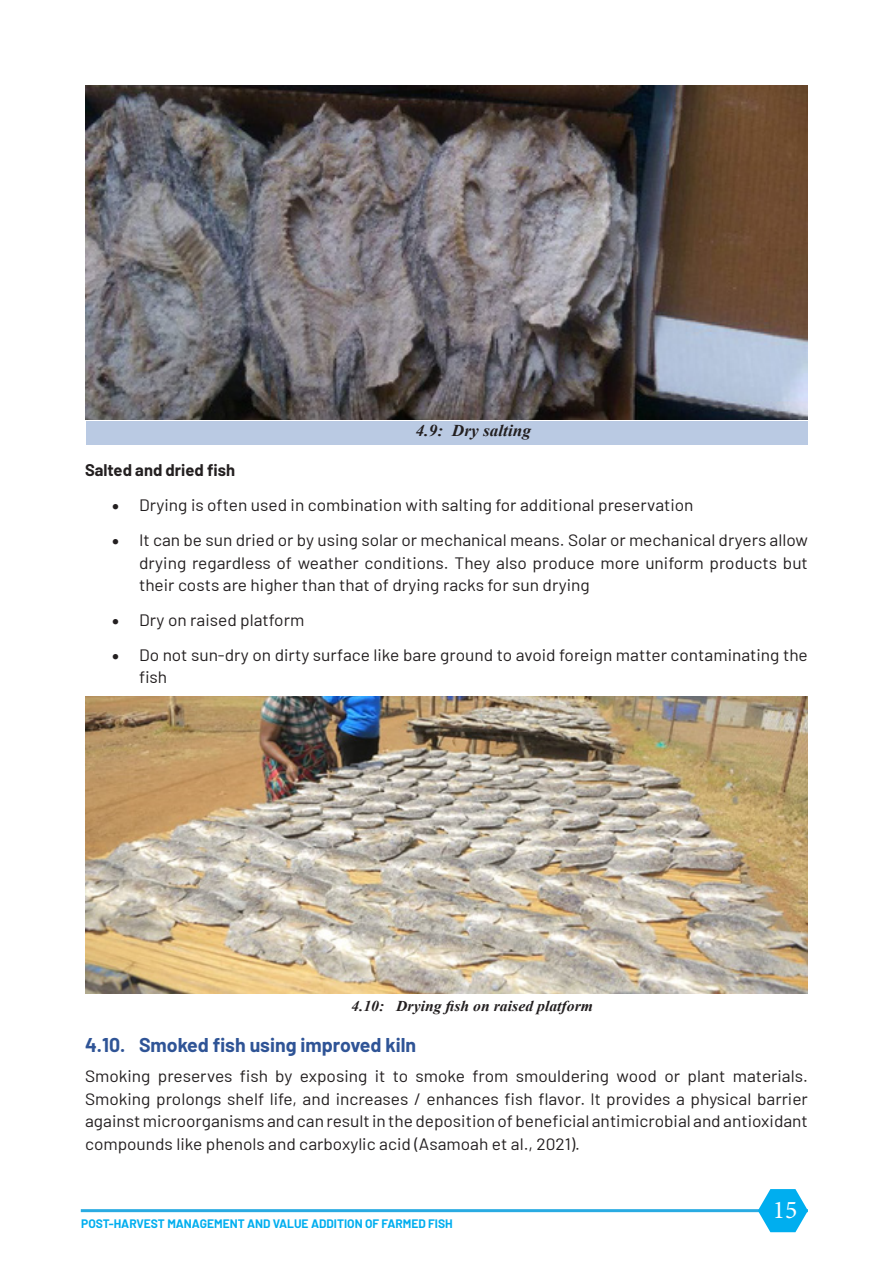
<style>
.page{position:relative;width:893px;height:1263px;background:#fff}
.page>*{position:absolute;margin:0;border:0;box-sizing:border-box;transform-origin:0 0}
.t1{font:25.5px "Minion Pro";color:#fff}
.Heading_2{font:700 19.5px "Barlow";color:#2f5496}
.Normal__Web{font:16.5px/22.5px "Barlow";color:#231f20;text-align:justify;scale:1.05 1}
.Normal__Web-2{font:700 16.5px "Barlow";color:#231f20}
.t2{font:italic 700 16.5px "Times New Roman";color:#231f20;scale:1.05 1}
.Normal__Web-3{font:italic 700 15px "Times New Roman";color:#231f20;scale:1.05 1}
.t3{font:700 12px "Barlow";color:#00aeef}
</style>
<div class="page">
<hr style="left:81px;top:1209px;width:727px;height:3px;background:#29abe2">
<svg style="left:758px;top:1189px;width:50px;height:43px"></svg>
<div style="left:86px;top:421px;width:721px;height:23px;background:#bacae3"></div>
<img style="left:85px;top:85px;width:723px;height:335px">
<img style="left:85px;top:697px;width:723px;height:297px">
<p class="t2" style="left:416px;top:419px;width:112px">4.9: Dry salting</p>
<p class="Normal__Web-2" style="left:85px;top:457px;width:151px">Salted and dried fish</p>
<p class="Normal__Web" style="left:112px;top:493px;width:555px">• Drying is often used in combination with salting for additional preservation</p>
<p class="Normal__Web" style="left:139px;top:528px;width:639px;text-indent:-27px">• It can be sun dried or by using solar or mechanical means. Solar or mechanical dryers allow drying regardless of weather conditions. They also produce more uniform products but their costs are higher than that of drying racks for sun drying</p>
<p class="Normal__Web" style="left:112px;top:607px;width:185px">• Dry on raised platform</p>
<p class="Normal__Web" style="left:139px;top:642px;width:638px;text-indent:-27px">• Do not sun-dry on dirty surface like bare ground to avoid foreign matter contaminating the fish</p>
<p class="Normal__Web-3" style="left:352px;top:995px;width:232px">4.10: Drying fish on raised platform</p>
<p class="Heading_2" style="left:85px;top:1031px;width:333px">4.10. Smoked fish using improved kiln</p>
<p class="Normal__Web" style="left:85px;top:1064px;width:690px">Smoking preserves fish by exposing it to smoke from smouldering wood or plant materials.<br>Smoking prolongs shelf life, and increases / enhances fish flavor. It provides a physical barrier against microorganisms and can result in the deposition of beneficial antimicrobial and antioxidant compounds like phenols and carboxylic acid (Asamoah et al., 2021).</p>
<p class="t3" style="left:81px;top:1215px;width:373px">POST-HARVEST MANAGEMENT AND VALUE ADDITION OF FARMED FISH</p>
<h1 class="t1" style="left:773px;top:1193px;width:26px">15</h1>
</div>
